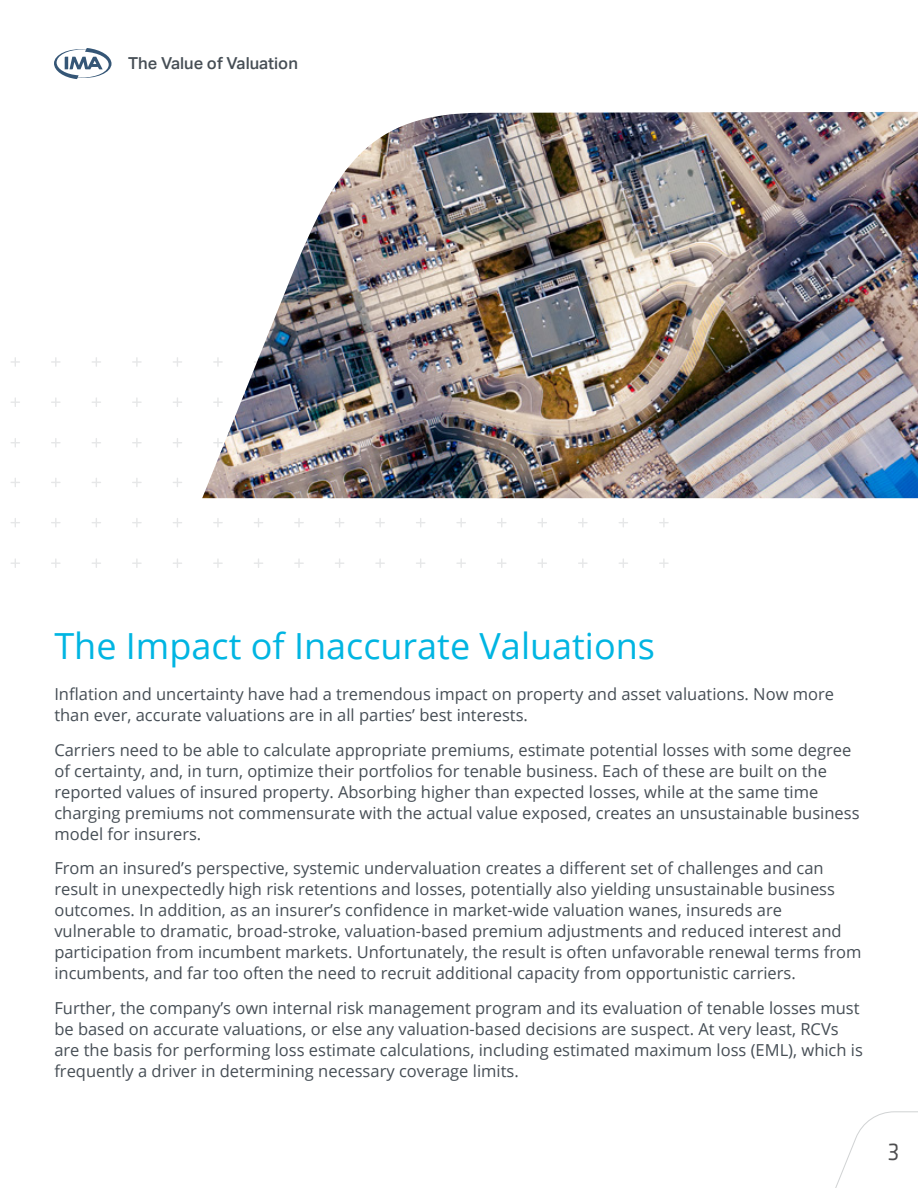
<style>
.page{position:relative;width:918px;height:1188px;background:#fff}
.page>*{position:absolute;margin:0;border:0;box-sizing:border-box;transform-origin:0 0}
.t1{font:36px "Open Sans";color:#00b5e2}
.t2{font:24px "Axia";color:#4d4d4f}
.t3{font:16.5px/21px "Open Sans";color:#464e55}
.t4{font:500 16.5px "Aktiv Grotesk";color:#464e55}
</style>
<div class="page">
<svg style="left:835px;top:1111px;width:83px;height:77px"></svg>
<svg style="left:54px;top:48px;width:58px;height:31px"></svg>
<svg style="left:11px;top:357px;width:9px;height:10px"></svg>
<svg style="left:51px;top:357px;width:9px;height:10px"></svg>
<svg style="left:92px;top:357px;width:9px;height:10px"></svg>
<svg style="left:132px;top:357px;width:9px;height:10px"></svg>
<svg style="left:173px;top:357px;width:9px;height:10px"></svg>
<svg style="left:11px;top:397px;width:9px;height:10px"></svg>
<svg style="left:51px;top:397px;width:10px;height:10px"></svg>
<svg style="left:92px;top:397px;width:9px;height:10px"></svg>
<svg style="left:132px;top:398px;width:10px;height:9px"></svg>
<svg style="left:173px;top:397px;width:9px;height:10px"></svg>
<svg style="left:11px;top:438px;width:9px;height:10px"></svg>
<svg style="left:51px;top:438px;width:10px;height:9px"></svg>
<svg style="left:92px;top:438px;width:9px;height:10px"></svg>
<svg style="left:132px;top:438px;width:10px;height:9px"></svg>
<svg style="left:173px;top:438px;width:9px;height:10px"></svg>
<svg style="left:10px;top:478px;width:10px;height:9px"></svg>
<svg style="left:51px;top:478px;width:10px;height:9px"></svg>
<svg style="left:92px;top:478px;width:9px;height:9px"></svg>
<svg style="left:132px;top:478px;width:10px;height:9px"></svg>
<svg style="left:173px;top:478px;width:9px;height:9px"></svg>
<svg style="left:11px;top:518px;width:9px;height:9px"></svg>
<svg style="left:51px;top:518px;width:10px;height:9px"></svg>
<svg style="left:92px;top:518px;width:9px;height:9px"></svg>
<svg style="left:132px;top:518px;width:10px;height:9px"></svg>
<svg style="left:173px;top:518px;width:9px;height:9px"></svg>
<svg style="left:213px;top:518px;width:10px;height:9px"></svg>
<svg style="left:254px;top:518px;width:9px;height:9px"></svg>
<svg style="left:294px;top:518px;width:10px;height:9px"></svg>
<svg style="left:335px;top:518px;width:9px;height:9px"></svg>
<svg style="left:375px;top:518px;width:10px;height:9px"></svg>
<svg style="left:416px;top:518px;width:9px;height:9px"></svg>
<svg style="left:456px;top:518px;width:10px;height:9px"></svg>
<svg style="left:497px;top:518px;width:10px;height:9px"></svg>
<svg style="left:537px;top:518px;width:10px;height:9px"></svg>
<svg style="left:578px;top:518px;width:10px;height:9px"></svg>
<svg style="left:619px;top:518px;width:9px;height:9px"></svg>
<svg style="left:659px;top:518px;width:10px;height:9px"></svg>
<svg style="left:11px;top:558px;width:9px;height:10px"></svg>
<svg style="left:51px;top:558px;width:10px;height:10px"></svg>
<svg style="left:92px;top:558px;width:9px;height:10px"></svg>
<svg style="left:132px;top:559px;width:10px;height:9px"></svg>
<svg style="left:173px;top:558px;width:9px;height:10px"></svg>
<svg style="left:213px;top:559px;width:10px;height:9px"></svg>
<svg style="left:254px;top:558px;width:9px;height:10px"></svg>
<svg style="left:294px;top:559px;width:10px;height:9px"></svg>
<svg style="left:335px;top:558px;width:9px;height:10px"></svg>
<svg style="left:375px;top:559px;width:10px;height:9px"></svg>
<svg style="left:416px;top:558px;width:9px;height:10px"></svg>
<svg style="left:456px;top:558px;width:10px;height:10px"></svg>
<svg style="left:497px;top:558px;width:9px;height:10px"></svg>
<svg style="left:538px;top:558px;width:9px;height:10px"></svg>
<svg style="left:578px;top:558px;width:10px;height:10px"></svg>
<svg style="left:619px;top:558px;width:9px;height:10px"></svg>
<svg style="left:659px;top:559px;width:10px;height:9px"></svg>
<img style="left:202px;top:112px;width:716px;height:386px">
<p class="t4" style="left:128px;top:54px;width:171px">The Value of Valuation</p>
<h1 class="t1" style="left:54px;top:621px;width:602px">The Impact of Inaccurate Valuations</h1>
<p class="t3" style="left:54px;top:683px;width:781px">Inflation and uncertainty have had a tremendous impact on property and asset valuations. Now more than ever, accurate valuations are in all parties’ best interests.</p>
<p class="t3" style="left:54px;top:739px;width:807px">Carriers need to be able to calculate appropriate premiums, estimate potential losses with some degree of certainty, and, in turn, optimize their portfolios for tenable business. Each of these are built on the reported values of insured property. Absorbing higher than expected losses, while at the same time charging premiums not commensurate with the actual value exposed, creates an unsustainable business model for insurers.</p>
<p class="t3" style="left:54px;top:857px;width:809px">From an insured’s perspective, systemic undervaluation creates a different set of challenges and can result in unexpectedly high risk retentions and losses, potentially also yielding unsustainable business outcomes. In addition, as an insurer’s confidence in market-wide valuation wanes, insureds are vulnerable to dramatic, broad-stroke, valuation-based premium adjustments and reduced interest and participation from incumbent markets. Unfortunately, the result is often unfavorable renewal terms from incumbents, and far too often the need to recruit additional capacity from opportunistic carriers.</p>
<p class="t3" style="left:54px;top:997px;width:810px">Further, the company’s own internal risk management program and its evaluation of tenable losses must be based on accurate valuations, or else any valuation-based decisions are suspect. At very least, RCVs are the basis for performing loss estimate calculations, including estimated maximum loss (EML), which is frequently a driver in determining necessary coverage limits.</p>
<h2 class="t2" style="left:888px;top:1137px;width:13px">3</h2>
</div>
